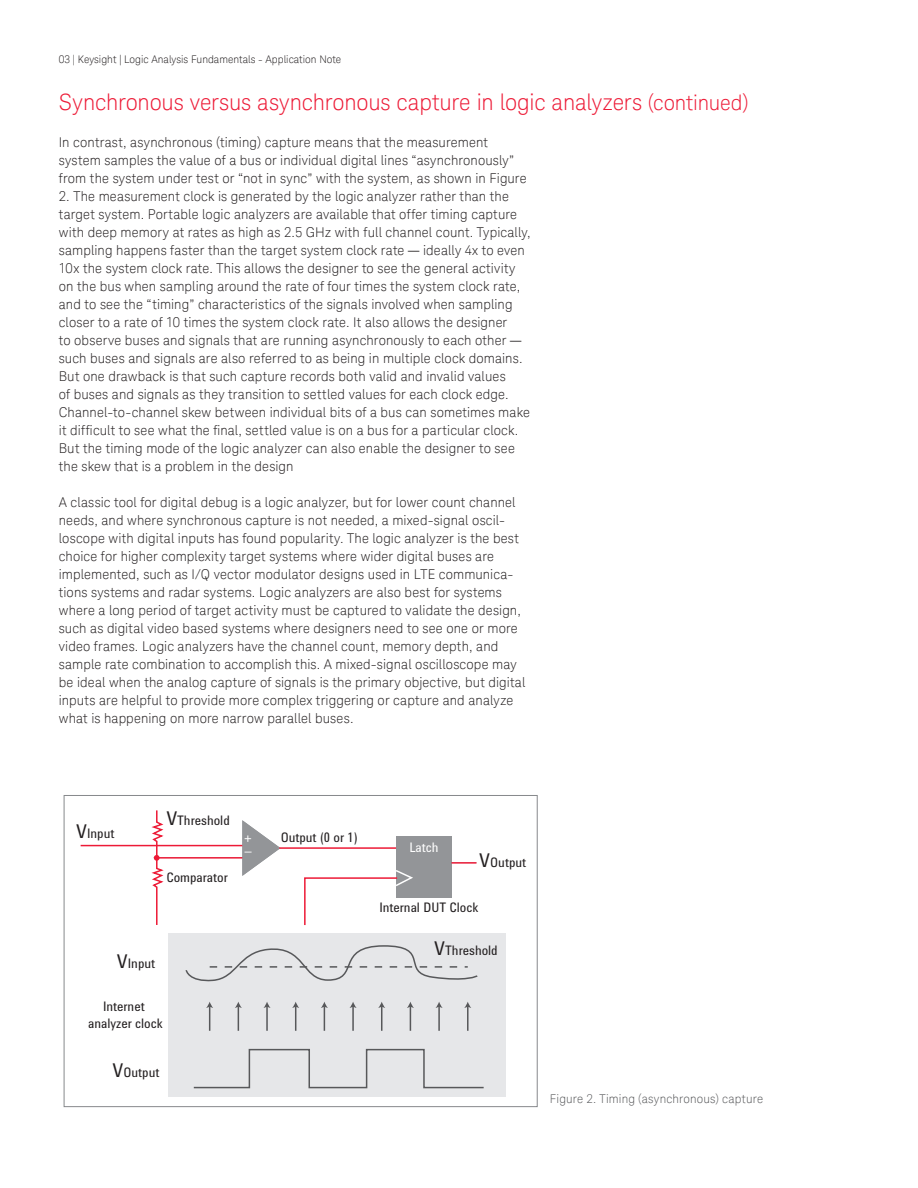
<style>
.page{position:relative;width:918px;height:1188px;background:#fff}
.page>*{position:absolute;margin:0;border:0;box-sizing:border-box;transform-origin:0 0}
.t1{font:300 22.5px "Keysight Sans";letter-spacing:-.005em;color:#ed1a36}
.t2{font:300 13.5px/18px "Keysight Sans";letter-spacing:.01em;color:#231f20}
.t3{font:13.5px/16.5px "Agilent Condensed CFF";color:#231f20;text-align:center}
.t4{font:13.5px "Agilent Condensed CFF";color:#fff}
.t5{font:300 12px "Keysight Sans";letter-spacing:.015em;color:#57585a}
.t6{font:300 10.5px "Keysight Sans";color:#231f20}
.s1{font-size:21px}
.s2{font-family:"Agilent Condensed CFF";font-weight:400;font-size:15px}
.s3{font-size:19.5px}
</style>
<div class="page">
<div style="left:64px;top:795px;width:474px;height:312px;border:1px solid #87898c"></div>
<svg style="left:242px;top:820px;width:37px;height:56px"></svg>
<div style="left:396px;top:836px;width:56px;height:62px;background:#939598"></div>
<hr style="left:81px;top:845px;width:161px;height:1px;background:#ed1a36">
<hr style="left:451px;top:862px;width:26px;height:2px;background:#ed1a36">
<hr style="left:157px;top:857px;width:85px;height:2px;background:#ed1a36">
<svg style="left:149px;top:810px;width:17px;height:115px"></svg>
<hr style="left:279px;top:847px;width:117px;height:2px;background:#ed1a36">
<svg style="left:304px;top:870px;width:109px;height:56px"></svg>
<div style="left:169px;top:933px;width:337px;height:164px;background:#e6e7e9"></div>
<svg style="left:206px;top:1002px;width:7px;height:29px"></svg>
<svg style="left:235px;top:1002px;width:7px;height:29px"></svg>
<hr style="left:266px;top:1006px;width:2px;height:25px;background:#57585a">
<svg style="left:263px;top:1002px;width:8px;height:6px"></svg>
<svg style="left:292px;top:1002px;width:7px;height:29px"></svg>
<svg style="left:321px;top:1002px;width:7px;height:29px"></svg>
<hr style="left:352px;top:1006px;width:2px;height:25px;background:#57585a">
<svg style="left:350px;top:1002px;width:7px;height:6px"></svg>
<svg style="left:378px;top:1002px;width:7px;height:29px"></svg>
<svg style="left:407px;top:1002px;width:7px;height:29px"></svg>
<hr style="left:438px;top:1006px;width:2px;height:25px;background:#57585a">
<svg style="left:436px;top:1002px;width:7px;height:6px"></svg>
<hr style="left:467px;top:1006px;width:2px;height:25px;background:#57585a">
<svg style="left:464px;top:1002px;width:7px;height:6px"></svg>
<svg style="left:193px;top:1048px;width:291px;height:41px"></svg>
<svg style="left:185px;top:945px;width:293px;height:37px"></svg>
<p class="t6" style="left:59px;top:53px;width:284px">03 | Keysight | Logic Analysis Fundamentals - Application Note</p>
<h1 class="t1" style="left:59px;top:89px;width:691px">Synchronous versus asynchronous capture in logic analyzers <span class="s1">(continued)</span></h1>
<p class="t2" style="left:59px;top:133px;width:469px">In contrast, asynchronous (timing) capture means that the measurement system samples the value of a bus or individual digital lines “asynchronously” from the system under test or “not in sync” with the system, as shown in Figure</p>
<p class="t2" style="left:59px;top:187px;width:473px">2. The measurement clock is generated by the logic analyzer rather than the target system. Portable logic analyzers are available that offer timing capture with deep memory at rates as high as 2.5 GHz with full channel count. Typically, sampling happens faster than the target system clock rate <span class="s2">―</span> ideally 4x to even 10x the system clock rate. This allows the designer to see the general activity on the bus when sampling around the rate of four times the system clock rate, and to see the “timing” characteristics of the signals involved when sampling closer to a rate of 10 times the system clock rate. It also allows the designer<br>to observe buses and signals that are running asynchronously to each other <span class="s2">― </span>such buses and signals are also referred to as being in multiple clock domains.<br>But one drawback is that such capture records both valid and invalid values<br>of buses and signals as they transition to settled values for each clock edge.<br>Channel-to-channel skew between individual bits of a bus can sometimes make it difficult to see what the final, settled value is on a bus for a particular clock.<br>But the timing mode of the logic analyzer can also enable the designer to see the skew that is a problem in the design</p>
<p class="t2" style="left:59px;top:493px;width:468px">A classic tool for digital debug is a logic analyzer, but for lower count channel needs, and where synchronous capture is not needed, a mixed-signal oscil&shy;loscope with digital inputs has found popularity. The logic analyzer is the best choice for higher complexity target systems where wider digital buses are implemented, such as I/Q vector modulator designs used in LTE communica&shy;tions systems and radar systems. Logic analyzers are also best for systems where a long period of target activity must be captured to validate the design, such as digital video based systems where designers need to see one or more video frames. Logic analyzers have the channel count, memory depth, and sample rate combination to accomplish this. A mixed-signal oscilloscope may be ideal when the analog capture of signals is the primary objective, but digital inputs are helpful to provide more complex triggering or capture and analyze what is happening on more narrow parallel buses.</p>
<p class="t3" style="left:76px;top:824px;width:40px"><span class="s3">V</span>Input</p>
<p class="t3" style="left:166px;top:811px;width:65px"><span class="s3">V</span>Threshold</p>
<p class="t3" style="left:166px;top:869px;width:63px">Comparator</p>
<p class="t4" style="left:244px;top:828px;width:9px">+</p>
<p class="t4" style="left:245px;top:835px;width:8px">_</p>
<p class="t3" style="left:117px;top:955px;width:40px"><span class="s3">V</span>Input</p>
<p class="t3" style="left:88px;top:998px;width:76px">Internet analyzer clock</p>
<p class="t3" style="left:113px;top:1063px;width:48px"><span class="s3">V</span>Output</p>
<p class="t3" style="left:281px;top:828px;width:79px">Output (0 or 1)</p>
<p class="t4" style="left:409px;top:837px;width:31px">Latch</p>
<p class="t3" style="left:479px;top:853px;width:48px"><span class="s3">V</span>Output</p>
<p class="t3" style="left:379px;top:898px;width:101px">Internal DUT Clock</p>
<p class="t3" style="left:434px;top:942px;width:65px"><span class="s3">V</span>Threshold</p>
<p class="t5" style="left:550px;top:1092px;width:215px">Figure 2. Timing (asynchronous) capture</p>
</div>
